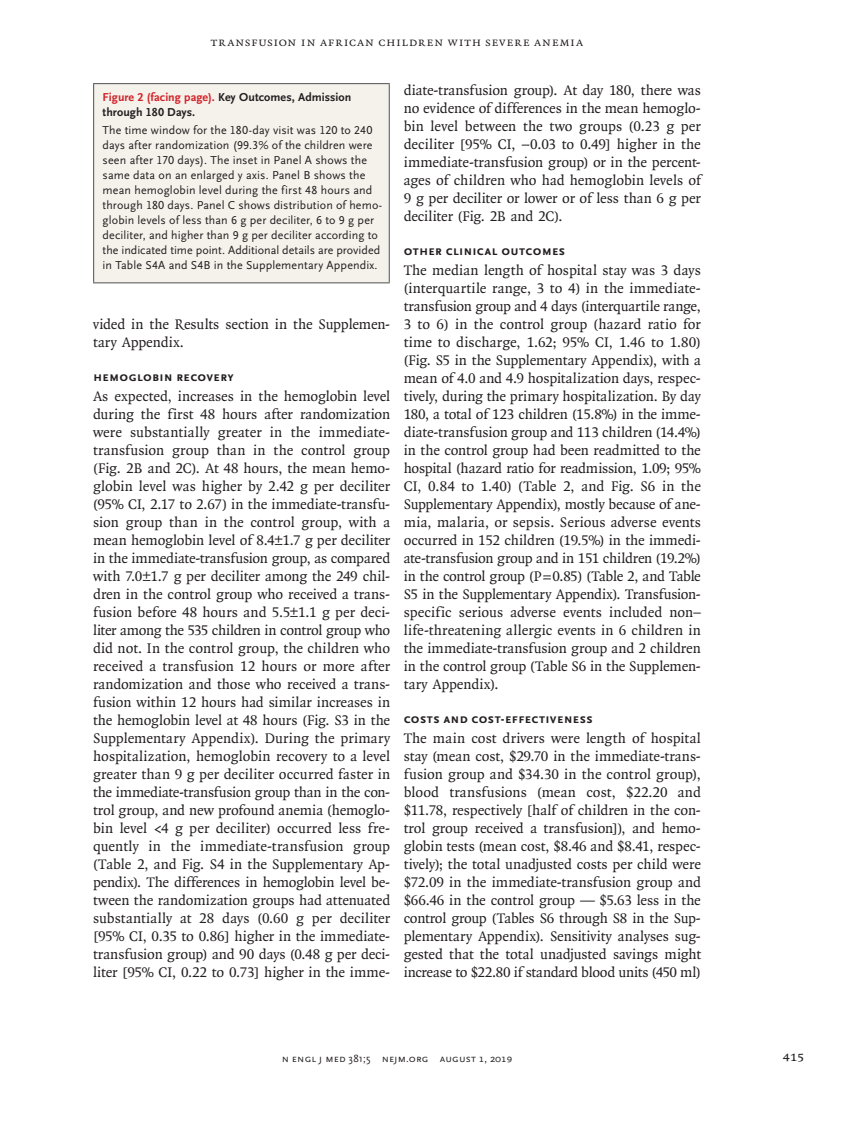
<style>
.page{position:relative;width:851px;height:1134px;background:#fff}
.page>*{position:absolute;margin:0;border:0;box-sizing:border-box;transform-origin:0 0}
.t1{font:15px/18px "OTNEJM Quadraat";letter-spacing:-.01em;color:#231f20;text-align:justify}
.t2{font:14.25px "OTNEJM Quadraat Cap";color:#231f20}
.t3{font:700 13.5px "OTNEJM Scala Sans Small LF Cap";letter-spacing:.02em;color:#231f20}
.t4{font:12.75px "OTNEJM Quadraat Small Cap";letter-spacing:.05em;color:#231f20}
.t5{font:12px/15px "OTNEJM Scala Sans LF";letter-spacing:.01em;color:#231f20}
.t6{font:700 12px/15px "OTNEJM Scala Sans LF";letter-spacing:.005em;color:#231f20}
.t7{font:10.8px "OTNEJM Scala Sans LF Cap";letter-spacing:.01em;color:#231f20}
.s1{color:#d1232a}
.s2{font-family:"OTNEJM Scala Sans OSF"}
.s3{font-family:"OTNEJM Scala Sans LF Small Cap"}
</style>
<div class="page">
<div style="left:94px;top:84px;width:295px;height:199px;background:#f5f1eb"></div>
<hr style="left:93px;top:83px;width:297px;height:1px;background:#636366">
<hr style="left:93px;top:84px;width:1px;height:198px;background:#636366">
<hr style="left:388px;top:84px;width:2px;height:198px;background:#636366">
<hr style="left:93px;top:282px;width:297px;height:1px;background:#636366">
<p class="t4" style="left:211px;top:35px;width:373px">Transfusion in African Children with Severe Anemia</p>
<p class="t6" style="left:103px;top:90px;width:250px"><span class="s1">Figure 2 (facing page).</span> Key Outcomes, Admission through 180 Days.</p>
<p class="t5" style="left:103px;top:123px;width:281px">The time window for the 180-day visit was 120 to 240 days after randomization (99.3% of the children were seen after 170 days). The inset in Panel A shows the same data on an enlarged y axis. Panel B shows the mean hemoglobin level during the first 48 hours and through 180 days. Panel C shows distribution of hemo&shy;globin levels of less than 6 g per deciliter, 6 to 9 g per deciliter, and higher than 9 g per deciliter according to the indicated time point. Additional details are provided in Table S4A and S4B in the Supplementary Appendix.</p>
<p class="t1" style="left:93px;top:315px;width:298px">vided in the Results section in the Supplemen&shy;tary Appendix.</p>
<p class="t3" style="left:93px;top:369px;width:142px">Hemoglobin Recovery</p>
<p class="t1" style="left:93px;top:387px;width:299px">As expected, increases in the hemoglobin level during the first 48 hours after randomization were substantially greater in the immediate&shy;transfusion group than in the control group (Fig. 2B and 2C). At 48 hours, the mean hemo&shy;globin level was higher by 2.42 g per deciliter (95% CI, 2.17 to 2.67) in the immediate-transfu&shy;sion group than in the control group, with a mean hemoglobin level of 8.4±1.7 g per deciliter in the immediate-transfusion group, as compared with 7.0±1.7 g per deciliter among the 249 chil&shy;dren in the control group who received a trans&shy;fusion before 48 hours and 5.5±1.1 g per deci&shy;liter among the 535 children in control group who did not. In the control group, the children who received a transfusion 12 hours or more after randomization and those who received a trans&shy;fusion within 12 hours had similar increases in the hemoglobin level at 48 hours (Fig. S3 in the Supplementary Appendix). During the primary hospitalization, hemoglobin recovery to a level greater than 9 g per deciliter occurred faster in the immediate-transfusion group than in the con&shy;trol group, and new profound anemia (hemoglo&shy;bin level &lt;4 g per deciliter) occurred less fre&shy;quently in the immediate-transfusion group (Table 2, and Fig. S4 in the Supplementary Ap&shy;pendix). The differences in hemoglobin level be&shy;tween the randomization groups had attenuated substantially at 28 days (0.60 g per deciliter [95% CI, 0.35 to 0.86] higher in the immediate&shy;transfusion group) and 90 days (0.48 g per deci&shy;liter [95% CI, 0.22 to 0.73] higher in the imme-</p>
<p class="t1" style="left:403px;top:81px;width:299px">diate-transfusion group). At day 180, there was no evidence of differences in the mean hemoglo&shy;bin level between the two groups (0.23 g per deciliter [95% CI, −0.03 to 0.49] higher in the immediate-transfusion group) or in the percent&shy;ages of children who had hemoglobin levels of 9 g per deciliter or lower or of less than 6 g per deciliter (Fig. 2B and 2C).</p>
<p class="t3" style="left:404px;top:243px;width:163px">Other Clinical Outcomes</p>
<p class="t1" style="left:404px;top:261px;width:299px">The median length of hospital stay was 3 days (interquartile range, 3 to 4) in the immediate&shy;transfusion group and 4 days (interquartile range, 3 to 6) in the control group (hazard ratio for time to discharge, 1.62; 95% CI, 1.46 to 1.80) (Fig. S5 in the Supplementary Appendix), with a mean of 4.0 and 4.9 hospitalization days, respec&shy;tively, during the primary hospitalization. By day 180, a total of 123 children (15.8%) in the imme&shy;diate-transfusion group and 113 children (14.4%) in the control group had been readmitted to the hospital (hazard ratio for readmission, 1.09; 95% CI, 0.84 to 1.40) (Table 2, and Fig. S6 in the Supplementary Appendix), mostly because of ane&shy;mia, malaria, or sepsis. Serious adverse events occurred in 152 children (19.5%) in the immedi&shy;ate-transfusion group and in 151 children (19.2%) in the control group (P=0.85) (Table 2, and Table S5 in the Supplementary Appendix). Transfusion&shy;specific serious adverse events included non– life-threatening allergic events in 6 children in the immediate-transfusion group and 2 children in the control group (Table S6 in the Supplemen&shy;tary Appendix).</p>
<p class="t3" style="left:404px;top:711px;width:190px">Costs and Cost-Effectiveness</p>
<p class="t1" style="left:404px;top:729px;width:299px">The main cost drivers were length of hospital stay (mean cost, $29.70 in the immediate-trans&shy;fusion group and $34.30 in the control group), blood transfusions (mean cost, $22.20 and $11.78, respectively [half of children in the con&shy;trol group received a transfusion]), and hemo&shy;globin tests (mean cost, $8.46 and $8.41, respec&shy;tively); the total unadjusted costs per child were $72.09 in the immediate-transfusion group and $66.46 in the control group — $5.63 less in the control group (Tables S6 through S8 in the Sup&shy;plementary Appendix). Sensitivity analyses sug&shy;gested that the total unadjusted savings might increase to $22.80 if standard blood units (450 ml)</p>
<p class="t7" style="left:282px;top:1053px;width:232px">n engl j med <span class="s2">381;5</span> nejm.org <span class="s3">August 1, 2019</span></p>
<p class="t2" style="left:782px;top:1048px;width:23px">415</p>
</div>
